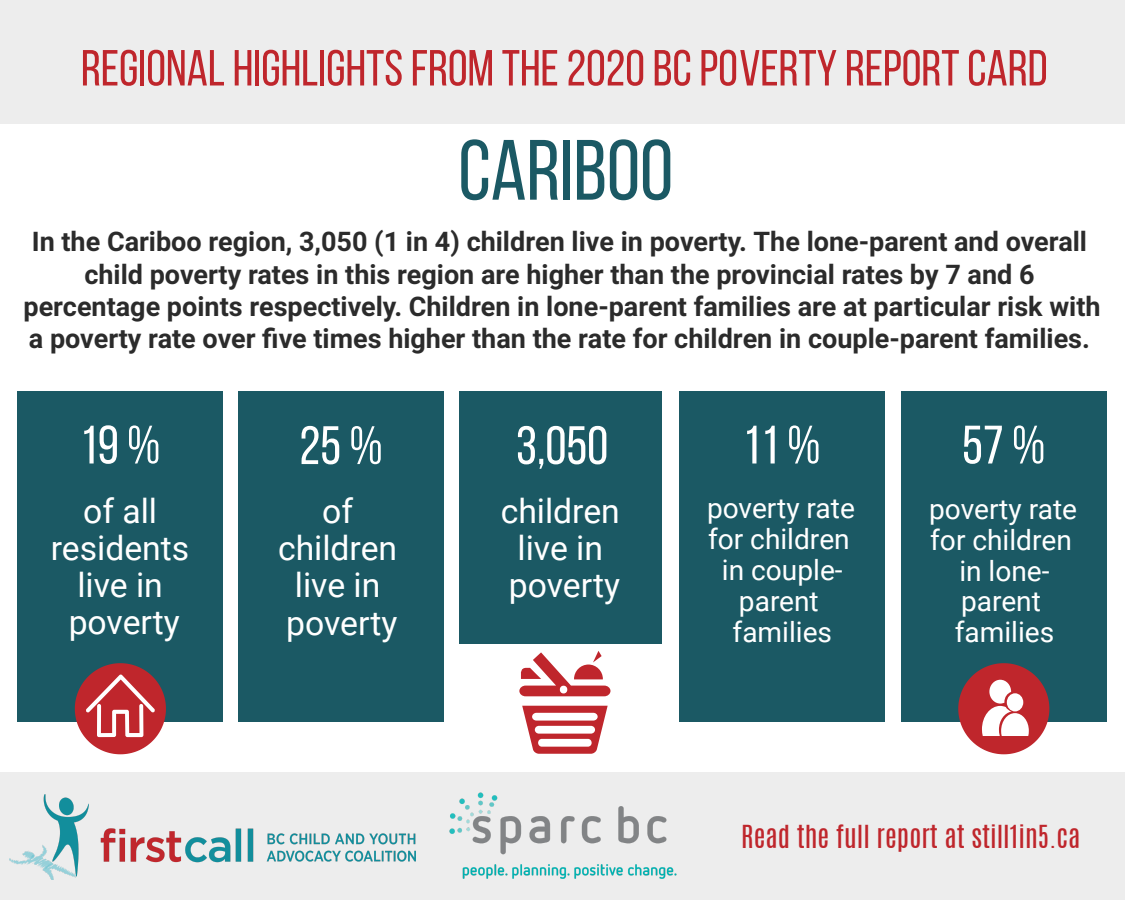
<style>
.page{position:relative;width:1125px;height:900px;background:#fff}
.page>*{position:absolute;margin:0;border:0;box-sizing:border-box;transform-origin:0 0}
.t1{font:85.35px "Bebas Neue";color:#1b5964}
.t2{font:54px "Bebas Neue";color:#fff}
.t3{font:50.62px "Bebas Neue";color:#bf262c}
.t4{font:33.75px/37.1px "Roboto";color:#fff;text-align:center}
.t5{font:28.12px/30.9px "Roboto";color:#fff;text-align:center}
.t6{font:700 27px/32.1px "Roboto";color:#2b2b2b;text-align:center}
.t7{font:27px "Antonio";color:#bf262c}
</style>
<div class="page">
<div style="left:0;top:0;width:1125px;height:123px;background:#ededed"></div>
<div style="left:0;top:772px;width:1125px;height:128px;background:#ededed"></div>
<img style="left:449px;top:792px;width:228px;height:87px">
<img style="left:9px;top:795px;width:406px;height:85px">
<div style="left:17px;top:391px;width:206px;height:331px;background:#1b5964"></div>
<svg style="left:75px;top:663px;width:91px;height:91px"></svg>
<div style="left:238px;top:392px;width:206px;height:330px;background:#1b5964"></div>
<div style="left:460px;top:392px;width:202px;height:252px;background:#1b5964"></div>
<div style="left:679px;top:391px;width:206px;height:331px;background:#1b5964"></div>
<div style="left:901px;top:391px;width:206px;height:331px;background:#1b5964"></div>
<svg style="left:958px;top:663px;width:91px;height:91px"></svg>
<svg style="left:522px;top:706px;width:86px;height:48px"></svg>
<svg style="left:519px;top:651px;width:91px;height:45px"></svg>
<h3 class="t3" style="left:81px;top:41px;width:968px">REGIONAL HIGHLIGHTS FROM THE 2020 BC POVERTY REPORT CARD</h3>
<h1 class="t1" style="left:458px;top:124px;width:216px">CARIBOO</h1>
<p class="t6" style="left:24px;top:226px;width:1079px">In the Cariboo region, 3,050 (1 in 4) children live in poverty. The lone-parent and overall child poverty rates in this region are higher than the provincial rates by 7 and 6 percentage points respectively. Children in lone-parent families are at particular risk with a poverty rate over five times higher than the rate for children in couple-parent families.</p>
<h2 class="t2" style="left:80px;top:416px;width:82px">19 %</h2>
<p class="t4" style="left:51px;top:492px;width:140px">of all residents live in poverty</p>
<h2 class="t2" style="left:299px;top:416px;width:85px">25 %</h2>
<p class="t4" style="left:278px;top:493px;width:121px">of children live in poverty</p>
<h2 class="t2" style="left:516px;top:416px;width:94px">3,050</h2>
<p class="t4" style="left:501px;top:493px;width:121px;text-align:left">children live in poverty</p>
<h2 class="t2" style="left:742px;top:416px;width:79px">11 %</h2>
<h2 class="t2" style="left:962px;top:416px;width:85px">57 %</h2>
<p class="t5" style="left:929px;top:494px;width:149px">poverty rate for children in lone&shy;parent families</p>
<p class="t5" style="left:707px;top:493px;width:149px">poverty rate for children in couple&shy;parent families</p>
<p class="t7" style="left:741px;top:826px;width:341px">Read the full report at still1in5.ca</p>
</div>
